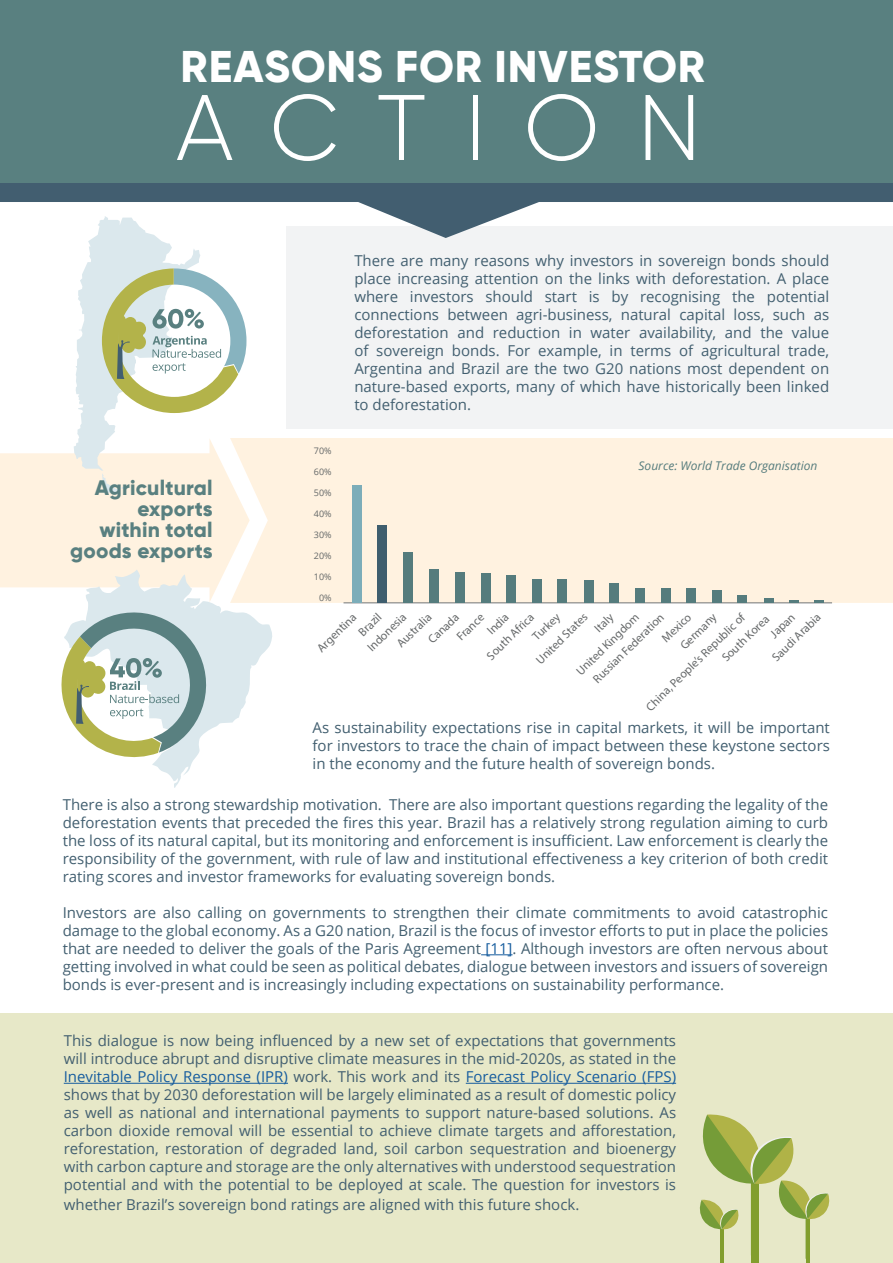
<style>
.page{position:relative;width:893px;height:1263px;background:#fff}
.page>*{position:absolute;margin:0;border:0;box-sizing:border-box;transform-origin:0 0}
.Naslov{font:300 92.85px "Gilroy";letter-spacing:.41em;color:#fff}
.Naslov-2{font:800 44.4px "Gilroy";letter-spacing:.02em;color:#fff}
.Naslov-3{font:800 21px "Gilroy";letter-spacing:.01em;color:#598080}
.text{font:15px/18px "Open Sans";color:#425f70;text-align:justify}
.t1{font:12px/17.7px "Myriad Pro";color:#66696a}
.t2{font:italic 12px "Open Sans";color:#557c7d}
.t3{font:9px "Open Sans";color:#656969}
.s1{color:#175d9e}
</style>
<div class="page">
<div style="left:0;top:1013px;width:893px;height:250px;background:#e7e8c8"></div>
<div style="left:286px;top:226px;width:607px;height:202px;background:#f2f3f4"></div>
<svg style="left:0;top:182px;width:893px;height:56px"></svg>
<div style="left:0;top:0;width:893px;height:182px;background:#598080"></div>
<hr style="left:481px;top:954px;width:32px;height:1px;background:#175d9e">
<hr style="left:64px;top:1083px;width:224px;height:1px;background:#175d9e">
<hr style="left:466px;top:1083px;width:210px;height:1px;background:#175d9e">
<div style="left:250px;top:438px;width:643px;height:165px;background:#fff2e0"></div>
<hr style="left:343px;top:602px;width:489px;height:1px;background:#717577">
<div style="left:352px;top:486px;width:9px;height:117px;background:#7cadb9"></div>
<div style="left:378px;top:525px;width:9px;height:78px;background:#3f5e6e"></div>
<div style="left:404px;top:553px;width:9px;height:50px;background:#557c7d"></div>
<div style="left:430px;top:570px;width:9px;height:33px;background:#557c7d"></div>
<div style="left:456px;top:572px;width:9px;height:31px;background:#557c7d"></div>
<div style="left:481px;top:574px;width:9px;height:29px;background:#557c7d"></div>
<div style="left:507px;top:576px;width:9px;height:27px;background:#557c7d"></div>
<div style="left:532px;top:579px;width:9px;height:24px;background:#557c7d"></div>
<div style="left:558px;top:579px;width:9px;height:24px;background:#557c7d"></div>
<div style="left:584px;top:580px;width:9px;height:23px;background:#557c7d"></div>
<div style="left:610px;top:583px;width:9px;height:20px;background:#557c7d"></div>
<div style="left:635px;top:588px;width:9px;height:15px;background:#557c7d"></div>
<div style="left:661px;top:588px;width:9px;height:15px;background:#557c7d"></div>
<div style="left:687px;top:588px;width:9px;height:15px;background:#557c7d"></div>
<div style="left:712px;top:590px;width:9px;height:13px;background:#557c7d"></div>
<div style="left:738px;top:595px;width:9px;height:8px;background:#557c7d"></div>
<svg style="left:764px;top:599px;width:9px;height:4px"></svg>
<svg style="left:789px;top:600px;width:9px;height:3px"></svg>
<svg style="left:815px;top:600px;width:9px;height:3px"></svg>
<div style="left:751px;top:1172px;width:7px;height:91px;background:#829e2e"></div>
<hr style="left:806px;top:1213px;width:4px;height:50px;background:#829e2e">
<hr style="left:720px;top:1224px;width:3px;height:39px;background:#829e2e">
<svg style="left:699px;top:1114px;width:131px;height:146px"></svg>
<svg style="left:152px;top:569px;width:121px;height:219px"></svg>
<svg style="left:0;top:216px;width:250px;height:545px"></svg>
<p class="Naslov-2" style="left:181px;top:39px;width:526px">REASONS FOR INVESTOR</p>
<p class="Naslov" style="left:176px;top:71px;width:527px">ACTION</p>
<p class="Naslov-3" style="left:95px;top:474px;width:119px">Agricultural</p>
<p class="Naslov-3" style="left:137px;top:495px;width:77px">exports</p>
<p class="Naslov-3" style="left:99px;top:516px;width:115px">within total</p>
<p class="Naslov-3" style="left:70px;top:537px;width:144px">goods exports</p>
<p class="t3" style="left:314px;top:445px;width:19px">70%</p>
<p class="t3" style="left:314px;top:466px;width:19px">60%</p>
<p class="t3" style="left:314px;top:487px;width:19px">50%</p>
<p class="t3" style="left:314px;top:508px;width:19px">40%</p>
<p class="t3" style="left:314px;top:529px;width:19px">30%</p>
<p class="t3" style="left:314px;top:550px;width:19px">20%</p>
<p class="t3" style="left:314px;top:571px;width:19px">10%</p>
<p class="t3" style="left:319px;top:592px;width:14px">0%</p>
<p class="text" style="left:354px;top:251px;width:476px">There are many reasons why investors in sovereign bonds should place increasing attention on the links with deforestation. A place where investors should start is by recognising the potential connections between agri-business, natural capital loss, such as deforestation and reduction in water availability, and the value of sovereign bonds. For example, in terms of agricultural trade, Argentina and Brazil are the two G20 nations most dependent on nature-based exports, many of which have historically been linked to deforestation.</p>
<p class="t2" style="left:639px;top:457px;width:180px">Source: World Trade Organisation</p>
<p class="t1" style="left:705px;top:640px;width:63px;text-indent:-89px;rotate:-44deg">China, People’s Republic of<br>South Korea</p>
<p class="t1" style="left:755px;top:639px;width:64px;line-height:18.1px;text-align:center;rotate:-44deg">Japan<br>Saudi Arabia</p>
<p class="t1" style="left:313px;top:643px;width:51px;rotate:-44deg">Argentina</p>
<p class="t1" style="left:354px;top:627px;width:28px;rotate:-44deg">Brazil</p>
<p class="t1" style="left:676px;top:641px;width:47px;rotate:-45deg">Germany</p>
<p class="t1" style="left:528px;top:632px;width:35px;rotate:-44deg">Turkey</p>
<p class="t1" style="left:532px;top:655px;width:68px;rotate:-44deg">United States</p>
<p class="t1" style="left:590px;top:623px;width:23px;rotate:-44deg">Italy</p>
<p class="t1" style="left:452px;top:632px;width:35px;rotate:-44deg">France</p>
<p class="t1" style="left:483px;top:626px;width:27px;rotate:-44deg">India</p>
<p class="t1" style="left:657px;top:634px;width:37px;rotate:-44deg">Mexico</p>
<p class="t1" style="left:424px;top:635px;width:39px;rotate:-44deg">Canada</p>
<p class="t1" style="left:482px;top:651px;width:63px;rotate:-44deg">South Africa</p>
<p class="t1" style="left:392px;top:639px;width:45px;rotate:-44deg">Australia</p>
<p class="t1" style="left:363px;top:643px;width:51px;rotate:-44deg">Indonesia</p>
<p class="t1" style="left:588px;top:674px;width:96px;rotate:-44deg">Russian Federation</p>
<p class="t1" style="left:572px;top:666px;width:84px;rotate:-44deg">United Kingdom</p>
<p class="text" style="left:313px;top:718px;width:519px">As sustainability expectations rise in capital markets, it will be important for investors to trace the chain of impact between these keystone sectors in the economy and the future health of sovereign bonds.</p>
<p class="text" style="left:63px;top:795px;width:767px">There is also a strong stewardship motivation. There are also important questions regarding the legality of the deforestation events that preceded the fires this year. Brazil has a relatively strong regulation aiming to curb the loss of its natural capital, but its monitoring and enforcement is insufficient. Law enforcement is clearly the responsibility of the government, with rule of law and institutional effectiveness a key criterion of both credit rating scores and investor frameworks for evaluating sovereign bonds.</p>
<p class="text" style="left:63px;top:903px;width:767px">Investors are also calling on governments to strengthen their climate commitments to avoid catastrophic damage to the global economy. As a G20 nation, Brazil is the focus of investor efforts to put in place the policies that are needed to deliver the goals of the Paris Agreement <span class="s1">[11]</span>. Although investors are often nervous about getting involved in what could be seen as political debates, dialogue between investors and issuers of sovereign bonds is ever-present and is increasingly including expectations on sustainability performance.</p>
<p class="text" style="left:64px;top:1031px;width:614px">This dialogue is now being influenced by a new set of expectations that governments will introduce abrupt and disruptive climate measures in the mid-2020s, as stated in the <span class="s1">Inevitable Policy Response (IPR)</span> work. This work and its <span class="s1">Forecast Policy Scenario (FPS) </span>shows that by 2030 deforestation will be largely eliminated as a result of domestic policy as well as national and international payments to support nature-based solutions. As carbon dioxide removal will be essential to achieve climate targets and afforestation, reforestation, restoration of degraded land, soil carbon sequestration and bioenergy with carbon capture and storage are the only alternatives with understood sequestration potential and with the potential to be deployed at scale. The question for investors is</p>
<p class="text" style="left:64px;top:1195px;width:517px">whether Brazil’s sovereign bond ratings are aligned with this future shock.</p>
</div>
